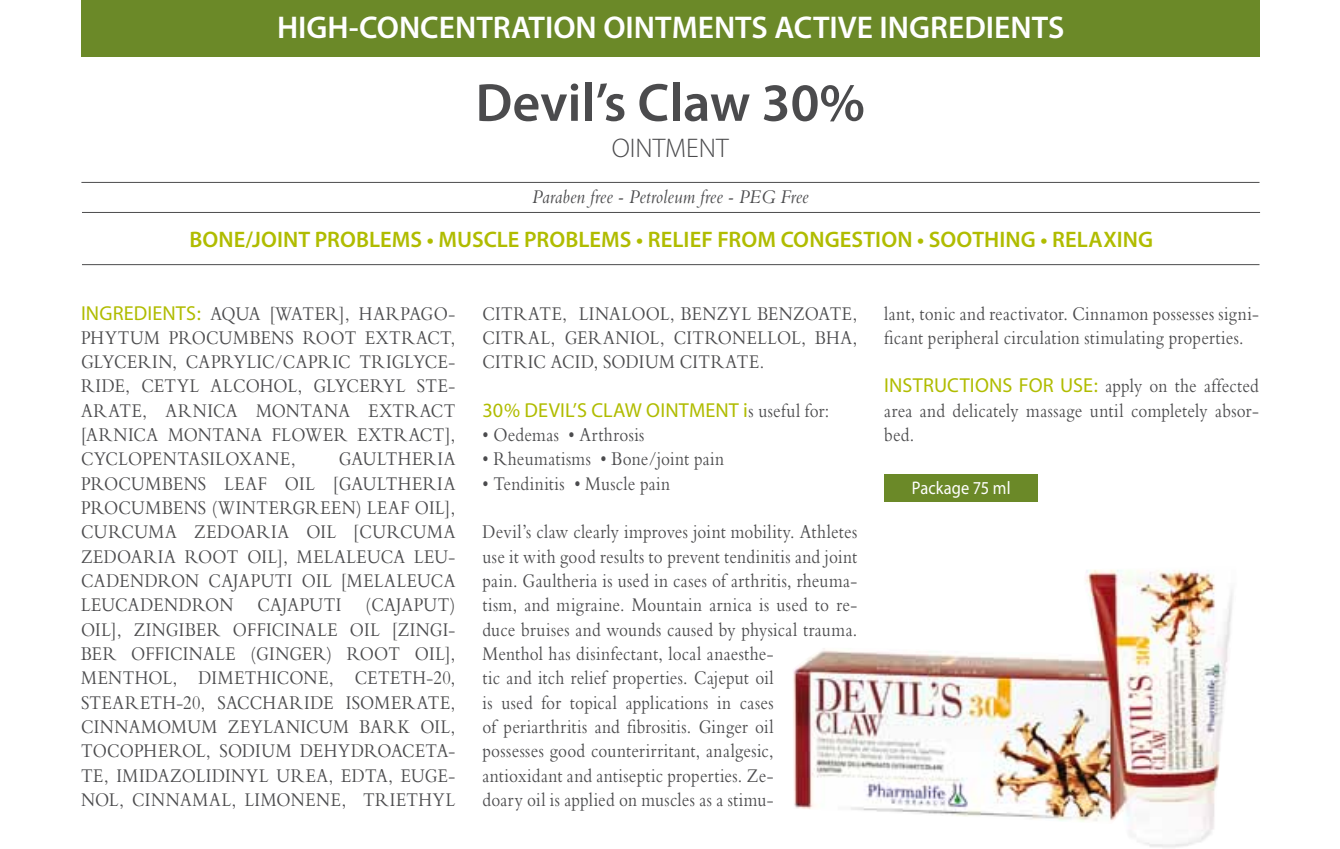
<style>
.page{position:relative;width:1340px;height:849px;background:#fff}
.page>*{position:absolute;margin:0;border:0;box-sizing:border-box;transform-origin:0 0}
.t1{font:600 54px "Myriad Pro";color:#4b4b4d}
.t2{font:600 31.5px "Myriad Pro";color:#fff}
.t3{font:300 27px "Myriad Pro";color:#4b4b4d}
.t4{font:600 22.5px "Myriad Pro";letter-spacing:.005em;color:#b0bc00}
.t5{font:20.25px/24.3px "Bembo";letter-spacing:.015em;color:#4b4b4d;text-align:justify;scale:.85 1}
.t6{font:20.25px "Myriad";letter-spacing:.005em;color:#b0bc00}
.t7{font:italic 20.25px "Bembo";letter-spacing:.01em;color:#4b4b4d;scale:.9 1}
.t8{font:18.22px "Myriad";letter-spacing:.01em;color:#fff;scale:.9 1}
.s1{font-family:"Myriad";color:#b0bc00}
.s2{font-family:"Bembo";color:#4b4b4d}
</style>
<div class="page">
<div style="left:81px;top:0;width:1178px;height:56px;background:#6b8928"></div>
<hr style="left:81px;top:182px;width:1178px;height:1px;background:#4b4b4d">
<hr style="left:82px;top:264px;width:1177px;height:1px;background:#4b4b4d">
<hr style="left:82px;top:212px;width:1177px;height:1px;background:#4b4b4d">
<div style="left:884px;top:474px;width:153px;height:27px;background:#6b8928"></div>
<img style="left:793px;top:569px;width:440px;height:279px">
<h2 class="t2" style="left:277px;top:8px;width:788px">HIGH-CONCENTRATION OINTMENTS ACTIVE INGREDIENTS</h2>
<h1 class="t1" style="left:475px;top:68px;width:391px">Devil’s Claw 30%</h1>
<h3 class="t3" style="left:611px;top:133px;width:118px">OINTMENT</h3>
<p class="t7" style="left:532px;top:184px;width:309px">Paraben free - Petroleum free - PEG Free</p>
<p class="t4" style="left:189px;top:224px;width:965px">BONE/JOINT PROBLEMS • MUSCLE PROBLEMS • RELIEF FROM CONGESTION • SOOTHING • RELAXING</p>
<p class="t5" style="left:81px;top:300px;width:442px"><span class="s1">INGREDIENTS:</span> AQUA [WATER], HARPAGO-PHYTUM PROCUMBENS ROOT EXTRACT, GLYCERIN, CAPRYLIC/CAPRIC TRIGLYCE-RIDE, CETYL ALCOHOL, GLYCERYL STE-ARATE, ARNICA MONTANA EXTRACT [ARNICA MONTANA FLOWER EXTRACT], CYCLOPENTASILOXANE,</p>
<p class="t5" style="left:81px;top:446px;width:442px;text-indent:258px">GAULTHERIA PROCUMBENS LEAF OIL [GAULTHERIA PROCUMBENS (WINTERGREEN) LEAF OIL], CURCUMA ZEDOARIA OIL [CURCUMA ZEDOARIA ROOT OIL], MELALEUCA LEU-CADENDRON CAJAPUTI OIL [MELALEUCA LEUCADENDRON CAJAPUTI (CAJAPUT)<br>OIL], ZINGIBER OFFICINALE OIL [ZINGI-BER OFFICINALE (GINGER) ROOT OIL], MENTHOL, DIMETHICONE, CETETH-20, STEARETH-20, SACCHARIDE ISOMERATE, CINNAMOMUM ZEYLANICUM BARK OIL, TOCOPHEROL, SODIUM DEHYDROACETA-TE, IMIDAZOLIDINYL UREA, EDTA, EUGE-NOL, CINNAMAL, LIMONENE, TRIETHYL</p>
<p class="t5" style="left:482px;top:300px;width:442px">CITRATE, LINALOOL, BENZYL BENZOATE, CITRAL, GERANIOL, CITRONELLOL, BHA, CITRIC ACID, SODIUM CITRATE.</p>
<p class="t6" style="left:482px;top:400px;width:348px">30% DEVIL’S CLAW OINTMENT i<span class="s2">s useful for:</span></p>
<p class="t5" style="left:482px;top:422px;width:192px">• Oedemas • Arthrosis</p>
<p class="t5" style="left:482px;top:446px;width:286px">• Rheumatisms • Bone/joint pain</p>
<p class="t5" style="left:482px;top:470px;width:222px">• Tendinitis • Muscle pain</p>
<p class="t5" style="left:482px;top:519px;width:442px;text-align:left">Devil’s claw clearly improves joint mobility. Athletes use it with good results to prevent tendinitis and joint pain. Gaultheria is used in cases of arthritis, rheuma&shy;tism, and migraine. Mountain arnica is used to re&shy;duce bruises and wounds caused by physical trauma.<br>Menthol has disinfectant, local anaesthe-<br>tic and itch relief properties. Cajeput oil<br>is used for topical applications in cases<br>of periarthritis and fibrositis. Ginger oil<br>possesses good counterirritant, analgesic, antioxidant and antiseptic properties. Ze-<br>doary oil is applied on muscles as a stimu-</p>
<p class="t5" style="left:884px;top:300px;width:442px">lant, tonic and reactivator. Cinnamon possesses signi&shy;ficant peripheral circulation stimulating properties.</p>
<p class="t6" style="left:884px;top:375px;width:376px">INSTRUCTIONS FOR USE: <span class="s2">apply on the affected</span></p>
<p class="t5" style="left:884px;top:398px;width:442px">area and delicately massage until completely absor&shy;bed.</p>
<p class="t8" style="left:911px;top:478px;width:111px">Package 75 ml</p>
</div>
